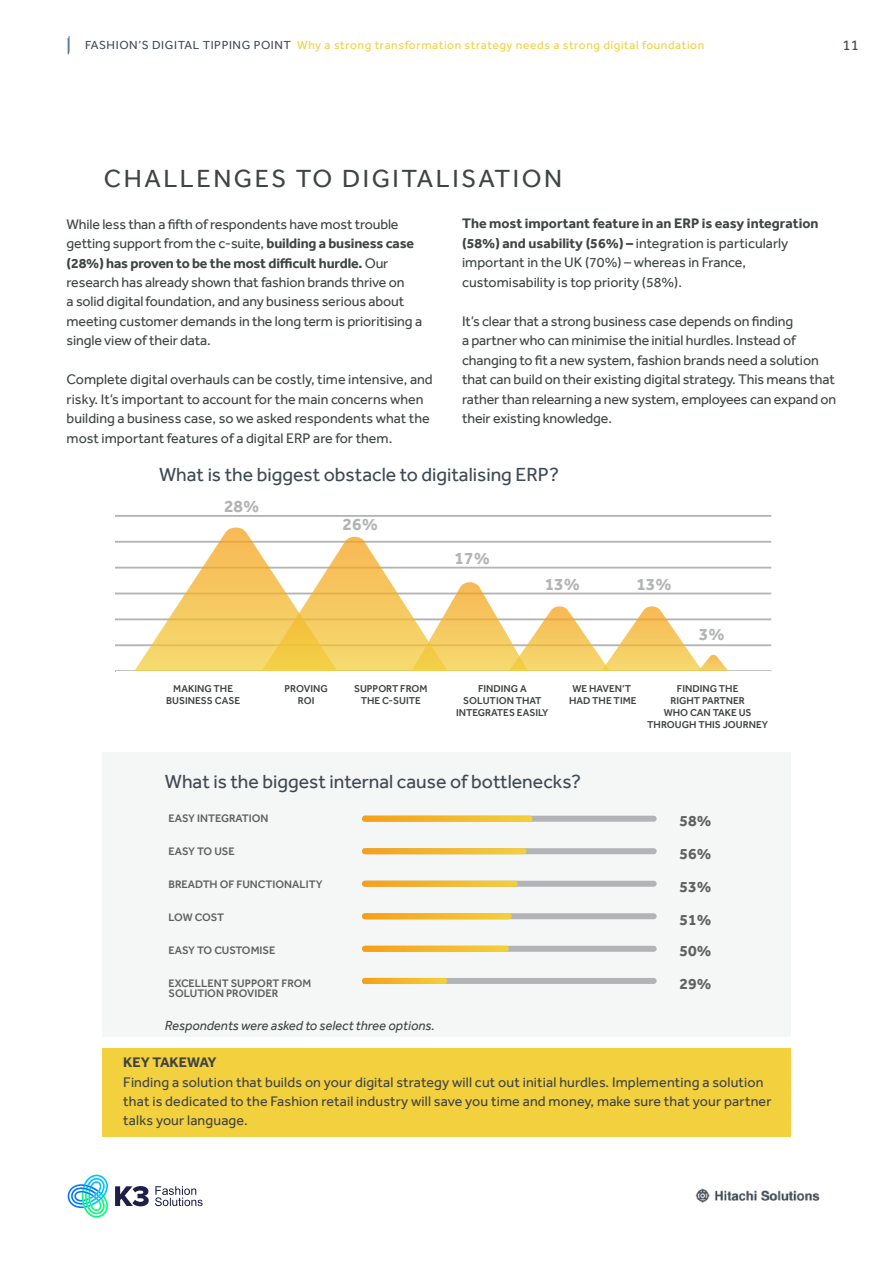
<style>
.page{position:relative;width:893px;height:1263px;background:#fff}
.page>*{position:absolute;margin:0;border:0;box-sizing:border-box;transform-origin:0 0}
.t1{font:25.5px "Effra";letter-spacing:.1em;color:#3f4444}
.t2{font:19.5px "Effra";color:#3f4a52}
.t3{font:700 17.55px "Effra";color:#b3b4b5}
.t4{font:700 15.9px/33px "Effra";color:#606060;text-align:justify}
.t5{font:15px "Effra";color:#3f4a52}
.t6{font:14.25px/19.5px "Effra";letter-spacing:-.01em;color:#3f4444}
.t7{font:14.25px/19.5px "Effra";letter-spacing:.01em;color:#3f4444}
.t8{font:700 14.25px "Effra";color:#3f4444}
.t9{font:italic 13.5px "Effra";color:#3f4444}
.t10{font:12px "Effra";letter-spacing:.05em;color:#f3d03e}
.t11{font:500 11.25px/10.2px "Effra";color:#606060}
.t12{font:500 10.2px/12.3px "Effra";color:#404445;text-align:center}
.s1{color:#3f4a52}
.s2{font-weight:700}
</style>
<div class="page">
<img style="left:695px;top:1188px;width:125px;height:15px">
<div style="left:102px;top:1048px;width:689px;height:89px;background:#f3d03e"></div>
<div style="left:102px;top:752px;width:689px;height:285px;background:#f5f6f6"></div>
<svg style="left:116px;top:515px;width:655px;height:1px"></svg>
<svg style="left:116px;top:527px;width:655px;height:144px"></svg>
<div style="left:362px;top:816px;width:295px;height:6px;background:#b3b4b5;border-radius:3px"></div>
<div style="left:362px;top:848px;width:295px;height:6px;background:#b3b4b5;border-radius:3px"></div>
<div style="left:362px;top:881px;width:295px;height:6px;background:#b3b4b5;border-radius:3px"></div>
<div style="left:362px;top:913px;width:295px;height:6px;background:#b3b4b5;border-radius:3px"></div>
<div style="left:362px;top:946px;width:295px;height:6px;background:#b3b4b5;border-radius:3px"></div>
<div style="left:362px;top:978px;width:295px;height:6px;background:#b3b4b5;border-radius:3px"></div>
<svg style="left:362px;top:816px;width:170px;height:6px"></svg>
<svg style="left:362px;top:848px;width:164px;height:6px"></svg>
<svg style="left:362px;top:881px;width:156px;height:6px"></svg>
<svg style="left:362px;top:913px;width:150px;height:6px"></svg>
<svg style="left:362px;top:946px;width:147px;height:6px"></svg>
<svg style="left:362px;top:978px;width:85px;height:6px"></svg>
<svg style="left:115px;top:1186px;width:34px;height:20px"></svg>
<svg style="left:67px;top:1174px;width:41px;height:43px"></svg>
<svg style="left:155px;top:1186px;width:48px;height:20px"></svg>
<svg style="left:68px;top:36px;width:2px;height:18px"></svg>
<p class="t10" style="left:85px;top:38px;width:621px"><span class="s1">FASHION’S DIGITAL TIPPING POINT</span> Why a strong transformation strategy needs a strong digital foundation</p>
<p class="t5" style="left:843px;top:36px;width:18px">11</p>
<h1 class="t1" style="left:104px;top:163px;width:460px">CHALLENGES TO DIGITALISATION</h1>
<p class="t6" style="left:67px;top:214px;width:357px">While less than a fifth of respondents have most trouble getting support from the c-suite, <span class="s2">building a business case (28%) has proven to be the most difficult hurdle.</span> Our research has already shown that fashion brands thrive on<br>a solid digital foundation, and any business serious about meeting customer demands in the long term is prioritising a single view of their data.</p>
<p class="t6" style="left:67px;top:370px;width:368px">Complete digital overhauls can be costly, time intensive, and risky. It’s important to account for the main concerns when building a business case, so we asked respondents what the most important features of a digital ERP are for them.</p>
<p class="t6" style="left:462px;top:214px;width:358px"><span class="s2">The most important feature in an ERP is easy integration (58%) and usability (56%) –</span> integration is particularly important in the UK (70%) – whereas in France, customisability is top priority (58%).</p>
<p class="t6" style="left:462px;top:311px;width:376px">It’s clear that a strong business case depends on finding<br>a partner who can minimise the initial hurdles. Instead of changing to fit a new system, fashion brands need a solution that can build on their existing digital strategy. This means that rather than relearning a new system, employees can expand on their existing knowledge.</p>
<h2 class="t2" style="left:159px;top:463px;width:401px">What is the biggest obstacle to digitalising ERP?</h2>
<p class="t3" style="left:224px;top:496px;width:37px">28%</p>
<p class="t3" style="left:343px;top:513px;width:37px">26%</p>
<p class="t3" style="left:454px;top:548px;width:37px">17%</p>
<p class="t3" style="left:545px;top:573px;width:37px">13%</p>
<p class="t3" style="left:636px;top:573px;width:37px">13%</p>
<p class="t3" style="left:699px;top:623px;width:27px">3%</p>
<p class="t12" style="left:166px;top:682px;width:76px">MAKING THE<br>BUSINESS CASE</p>
<p class="t12" style="left:285px;top:682px;width:45px">PROVING<br>ROI</p>
<p class="t12" style="left:354px;top:682px;width:75px">SUPPORT FROM<br>THE C-SUITE</p>
<p class="t12" style="left:456px;top:682px;width:94px">FINDING A<br>SOLUTION THAT<br>INTEGRATES EASILY</p>
<p class="t12" style="left:569px;top:682px;width:69px">WE HAVEN’T<br>HAD THE TIME</p>
<p class="t12" style="left:647px;top:682px;width:122px">FINDING THE<br>RIGHT PARTNER<br>WHO CAN TAKE US<br>THROUGH THIS JOURNEY</p>
<h2 class="t2" style="left:165px;top:770px;width:417px">What is the biggest internal cause of bottlenecks?</h2>
<p class="t11" style="left:168px;top:812px;width:102px">EASY INTEGRATION</p>
<p class="t11" style="left:168px;top:846px;width:68px">EASY TO USE</p>
<p class="t11" style="left:168px;top:879px;width:156px">BREADTH OF FUNCTIONALITY</p>
<p class="t11" style="left:168px;top:912px;width:57px">LOW COST</p>
<p class="t11" style="left:168px;top:945px;width:109px">EASY TO CUSTOMISE</p>
<p class="t11" style="left:168px;top:978px;width:144px">EXCELLENT SUPPORT FROM<br>SOLUTION PROVIDER</p>
<p class="t9" style="left:165px;top:1017px;width:271px">Respondents were asked to select three options.</p>
<p class="t4" style="left:679px;top:803px;width:33px">58% 56% 53% 51%</p>
<p class="t4" style="left:679px;top:934px;width:33px">50%<br>29%</p>
<p class="t8" style="left:123px;top:1054px;width:95px">KEY TAKEWAY</p>
<p class="t7" style="left:123px;top:1072px;width:650px">Finding a solution that builds on your digital strategy will cut out initial hurdles. Implementing a solution that is dedicated to the Fashion retail industry will save you time and money, make sure that your partner talks your language.</p>
</div>
